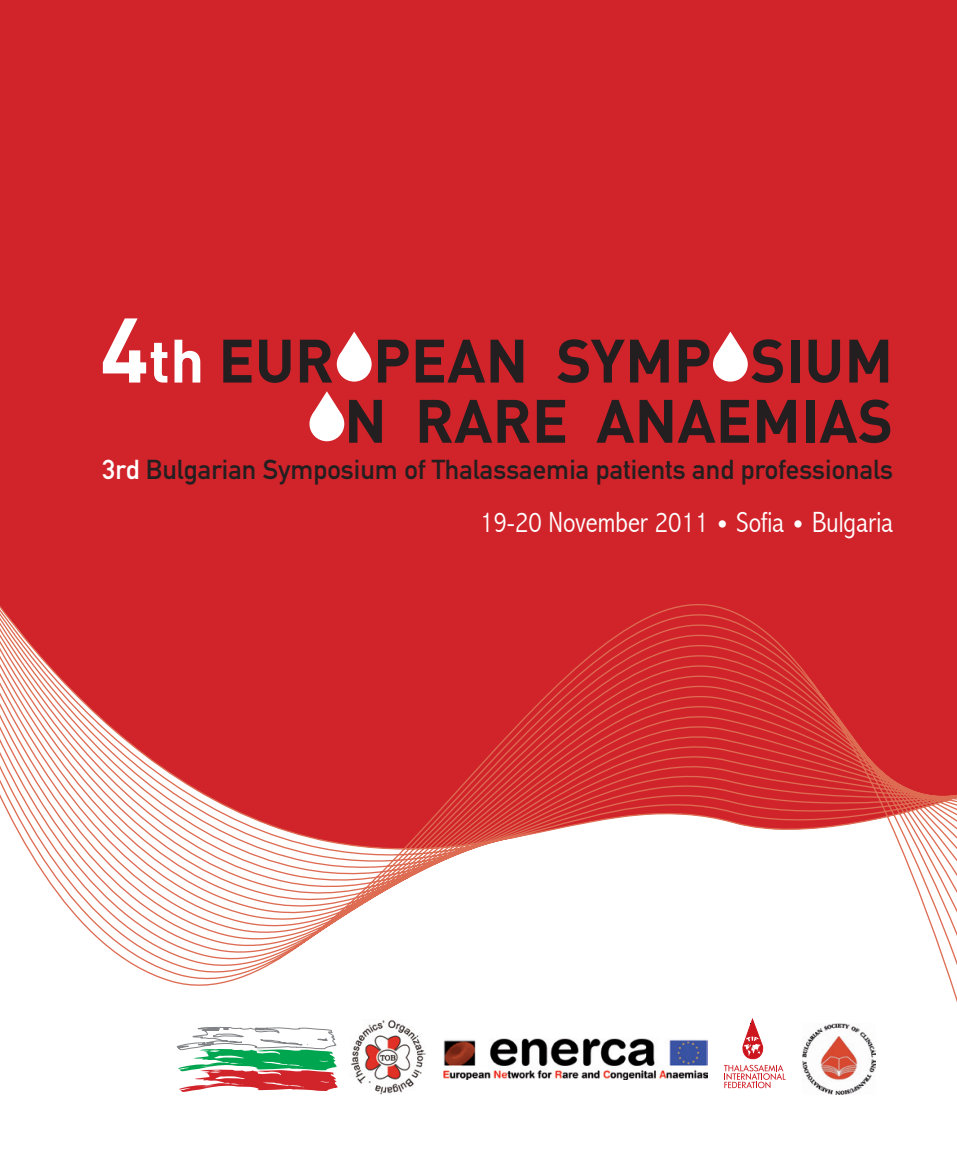
<style>
.page{position:relative;width:957px;height:1149px;background:#fff}
.page>*{position:absolute;margin:0;border:0;box-sizing:border-box;transform-origin:0 0}
.t1{font:700 60.07px/60.1px "DIN";color:#231f20;text-align:right}
.t2{font:300 condensed 29.25px "Abadi";color:#fff}
.t3{font:27px "DIN Mittelschrift";color:#231f20}
.s1{font-size:90px;color:#fff}
.s2{color:#fff}
.s3{color:#d1232a}
</style>
<div class="page">
<div style="left:0;top:0;width:957px;height:1148px;background:#d1232a"></div>
<div style="left:0;top:1113px;width:957px;height:35px;background:#fff"></div>
<svg style="left:0;top:604px;width:957px;height:509px"></svg>
<div style="left:337px;top:346px;width:35px;height:35px;background:#fff;border-radius:50%"></div>
<svg style="left:339px;top:331px;width:30px;height:24px"></svg>
<div style="left:713px;top:346px;width:35px;height:35px;background:#fff;border-radius:50%"></div>
<svg style="left:715px;top:331px;width:30px;height:24px"></svg>
<div style="left:309px;top:406px;width:35px;height:35px;background:#fff;border-radius:50%"></div>
<svg style="left:312px;top:391px;width:30px;height:24px"></svg>
<svg style="left:176px;top:1026px;width:162px;height:65px"></svg>
<div style="left:716px;top:1009px;width:77px;height:93px;background:#fff"></div>
<svg style="left:742px;top:1018px;width:21px;height:40px"></svg>
<svg style="left:724px;top:1064px;width:61px;height:23px"></svg>
<div style="left:440px;top:1018px;width:274px;height:71px;background:#fff"></div>
<img style="left:444px;top:1038px;width:263px;height:41px">
<img style="left:350px;top:1018px;width:76px;height:75px">
<img style="left:802px;top:1022px;width:73px;height:71px">
<p class="t1" style="left:100px;top:328px;width:794px"><span class="s1">4</span><span class="s2">th</span> EUR<span class="s3">O</span>PEAN SYMP<span class="s3">O</span>SIUM<br><span class="s3">O</span>N RARE ANAEMIAS</p>
<p class="t3" style="left:102px;top:454px;width:792px"><span class="s2">3rd</span> Bulgarian Symposium of Thalassaemia patients and professionals</p>
<p class="t2" style="left:480px;top:505px;width:415px">19-20 November 2011 • Sofia • Bulgaria</p>
</div>
